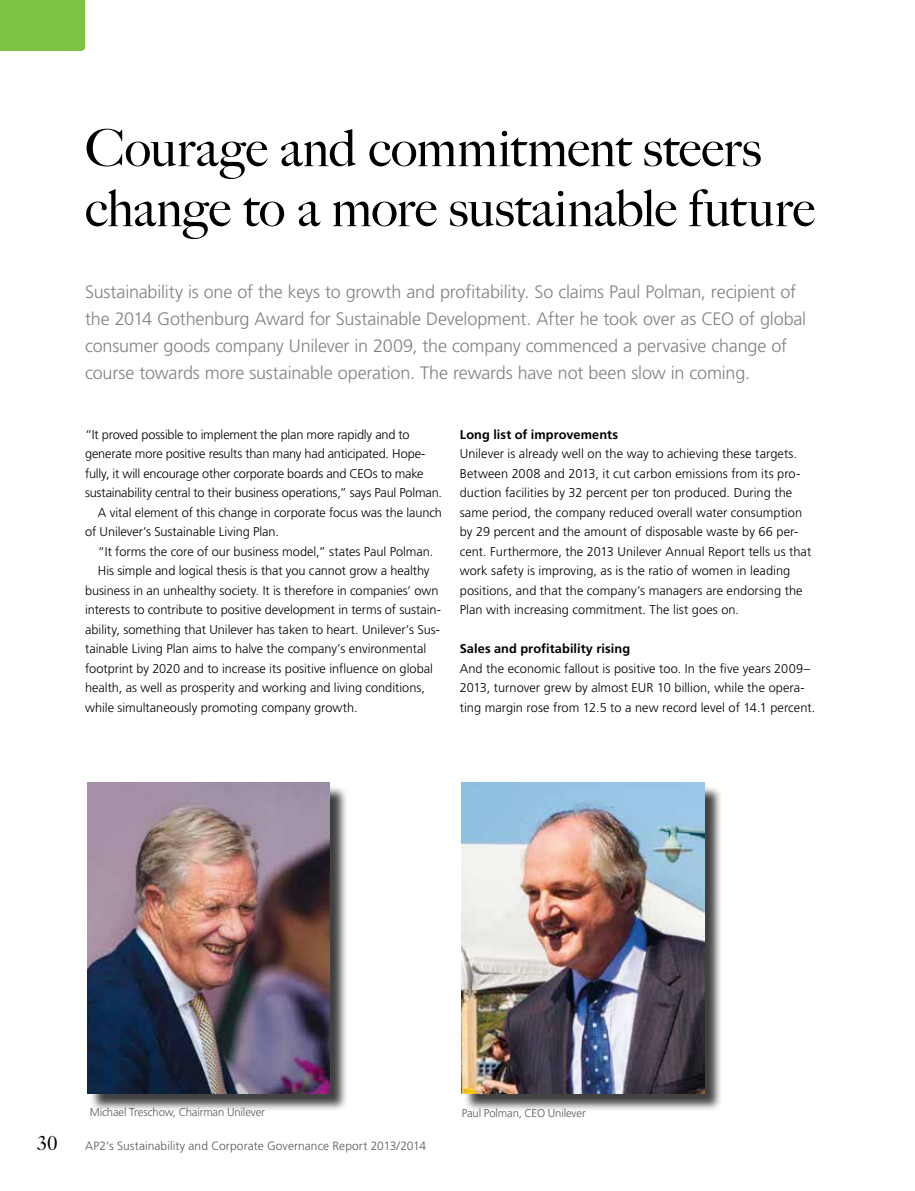
<style>
.page{position:relative;width:915px;height:1191px;background:#fff}
.page>*{position:absolute;margin:0;border:0;box-sizing:border-box;transform-origin:0 0}
.t1{font:51px/60px "Big Caslon CC";letter-spacing:-.005em;color:#000}
.t2{font:21px "Caslon 540";color:#000}
.t3{font:300 18px/27px "Frutiger LT Std";letter-spacing:-.01em;color:#808285}
.t4{font:300 12.75px/19.5px "Frutiger LT Std";color:#000}
.t5{font:700 12.75px "Frutiger LT Std";letter-spacing:.005em;color:#000}
.t6{font:300 12px "Frutiger LT Std";letter-spacing:.005em;color:#58595b}
.t7{font:300 11.25px "Frutiger LT Std";letter-spacing:-.015em;color:#58595b}
</style>
<div class="page">
<div style="left:0;top:0;width:85px;height:51px;background:#7dc242"></div>
<div style="left:89px;top:785px;width:259px;height:326px;background:#000;opacity:.75"></div>
<img style="left:87px;top:782px;width:243px;height:311px">
<div style="left:463px;top:785px;width:259px;height:326px;background:#000;opacity:.75"></div>
<img style="left:461px;top:782px;width:243px;height:311px">
<h1 class="t1" style="left:85px;top:119px;width:731px">Courage and commitment steers change to a more sustainable future</h1>
<p class="t3" style="left:85px;top:279px;width:722px">Sustainability is one of the keys to growth and profitability. So claims Paul Polman, recipient of the 2014 Gothenburg Award for Sustainable Development. After he took over as CEO of global consumer goods company Unilever in 2009, the company commenced a pervasive change of course towards more sustainable operation. The rewards have not been slow in coming.</p>
<p class="t4" style="left:85px;top:425px;width:326px">“It proved possible to implement the plan more rapidly and to</p>
<p class="t4" style="left:85px;top:444px;width:342px">generate more positive results than many had anticipated. Hope-</p>
<p class="t4" style="left:85px;top:464px;width:340px">fully, it will encourage other corporate boards and CEOs to make</p>
<p class="t4" style="left:85px;top:483px;width:358px">sustainability central to their business operations,” says Paul Polman.</p>
<p class="t4" style="left:98px;top:503px;width:345px">A vital element of this change in corporate focus was the launch</p>
<p class="t4" style="left:85px;top:522px;width:195px">of Unilever’s Sustainable Living Plan.</p>
<p class="t4" style="left:98px;top:542px;width:337px">“It forms the core of our business model,” states Paul Polman.</p>
<p class="t4" style="left:98px;top:561px;width:333px">His simple and logical thesis is that you cannot grow a healthy</p>
<p class="t4" style="left:85px;top:581px;width:355px">business in an unhealthy society. It is therefore in companies’ own</p>
<p class="t4" style="left:85px;top:600px;width:357px">interests to contribute to positive development in terms of sustain-</p>
<p class="t4" style="left:85px;top:620px;width:356px">ability, something that Unilever has taken to heart. Unilever’s Sus-</p>
<p class="t4" style="left:85px;top:639px;width:342px">tainable Living Plan aims to halve the company’s environmental</p>
<p class="t4" style="left:85px;top:659px;width:349px">footprint by 2020 and to increase its positive influence on global</p>
<p class="t4" style="left:85px;top:678px;width:341px">health, as well as prosperity and working and living conditions,</p>
<p class="t4" style="left:85px;top:698px;width:274px">while simultaneously promoting company growth.</p>
<p class="t5" style="left:459px;top:427px;width:160px">Long list of improvements</p>
<p class="t4" style="left:459px;top:444px;width:353px">Unilever is already well on the way to achieving these targets.<br>Between 2008 and 2013, it cut carbon emissions from its pro&shy;duction facilities by 32 percent per ton produced. During the same period, the company reduced overall water consumption by 29 percent and the amount of disposable waste by 66 per&shy;cent. Furthermore, the 2013 Unilever Annual Report tells us that work safety is improving, as is the ratio of women in leading positions, and that the company’s managers are endorsing the Plan with increasing commitment. The list goes on.</p>
<p class="t5" style="left:459px;top:641px;width:172px">Sales and profitability rising</p>
<p class="t4" style="left:459px;top:658px;width:357px">And the economic fallout is positive too. In the five years 2009–<br>2013, turnover grew by almost EUR 10 billion, while the opera&shy;ting margin rose from 12.5 to a new record level of 14.1 percent.</p>
<p class="t7" style="left:90px;top:1106px;width:177px">Michael Treschow, Chairman Unilever</p>
<p class="t7" style="left:461px;top:1106px;width:125px">Paul Polman, CEO Unilever</p>
<h2 class="t2" style="left:37px;top:1130px;width:22px">30</h2>
<p class="t6" style="left:85px;top:1139px;width:342px">AP2’s Sustainability and Corporate Governance Report 2013/2014</p>
</div>
